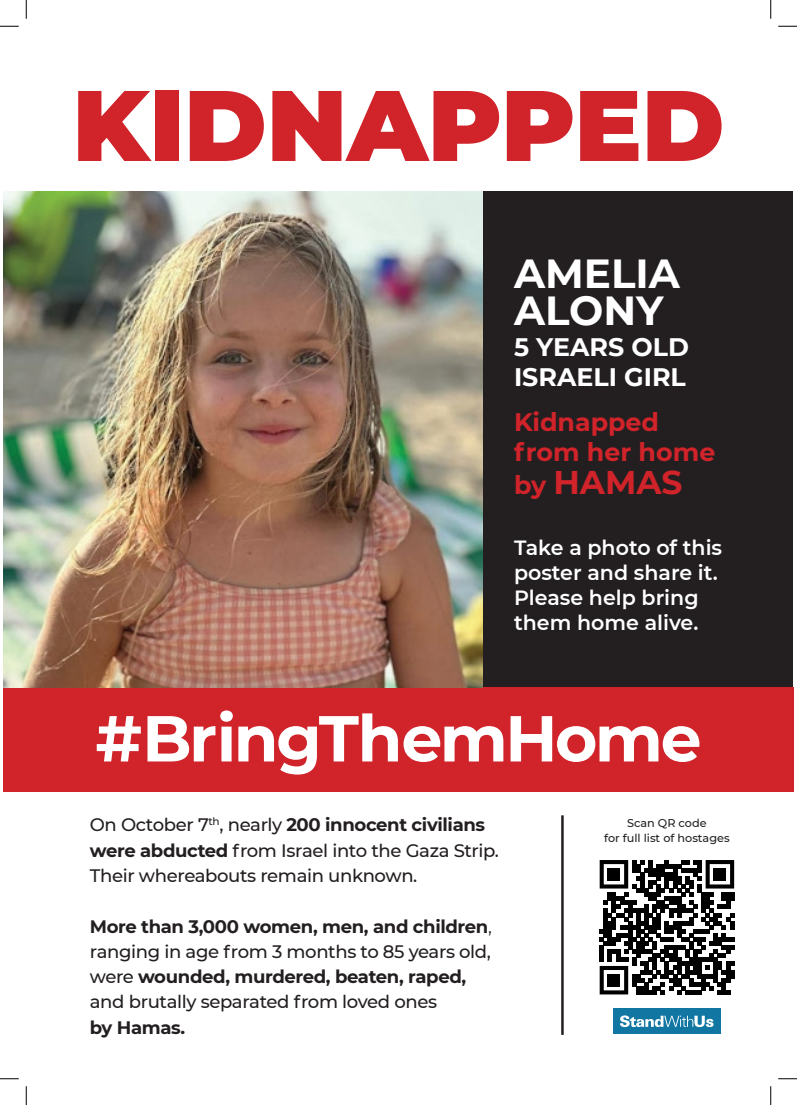
<style>
.page{position:relative;width:797px;height:1105px;background:#fff}
.page>*{position:absolute;margin:0;border:0;box-sizing:border-box;transform-origin:0 0}
.t1{font:900 100px "Montserrat";color:#d1232a}
.t2{font:700 64.75px "Montserrat";letter-spacing:-.04em;color:#fff}
.t3{font:700 40.5px/37.8px "Montserrat";color:#fff}
.t4{font:700 32.75px "Montserrat";color:#d1232a}
.t5{font:700 25.25px "Montserrat";color:#fff}
.t6{font:700 25.25px "Montserrat";color:#d1232a}
.t7{font:600 20.5px "Montserrat";color:#fff}
.t8{font:500 18px/25.2px "Montserrat";letter-spacing:-.02em;color:#231f20}
.t9{font:700 18px "Montserrat";letter-spacing:-.02em;color:#231f20}
.t10{font:500 11.25px/15.2px "Montserrat";color:#231f20;text-align:center}
.s1{font-size:25.25px}
.s2{font-weight:700}
.s3{font-weight:400}
</style>
<div class="page">
<div style="left:482px;top:192px;width:311px;height:495px;background:#231f20"></div>
<div style="left:4px;top:687px;width:789px;height:105px;background:#d1232a"></div>
<svg style="left:599px;top:860px;width:135px;height:134px"></svg>
<hr style="left:561px;top:815px;width:2px;height:220px;background:#231f20">
<div style="left:613px;top:1008px;width:107px;height:26px;background:#1176a2"></div>
<svg style="left:620px;top:1015px;width:93px;height:12px"></svg>
<img style="left:4px;top:192px;width:478px;height:495px">
<svg style="left:0;top:25px;width:19px;height:2px"></svg>
<svg style="left:778px;top:25px;width:19px;height:2px"></svg>
<svg style="left:0;top:1078px;width:19px;height:1px"></svg>
<svg style="left:778px;top:1078px;width:19px;height:1px"></svg>
<svg style="left:25px;top:0;width:2px;height:19px"></svg>
<svg style="left:25px;top:1086px;width:2px;height:19px"></svg>
<svg style="left:770px;top:0;width:1px;height:19px"></svg>
<svg style="left:770px;top:1086px;width:1px;height:19px"></svg>
<h1 class="t1" style="left:72px;top:50px;width:653px">KIDNAPPED</h1>
<p class="t3" style="left:514px;top:252px;width:167px">AMELIA<br>ALONY</p>
<p class="t5" style="left:514px;top:328px;width:176px">5 YEARS OLD</p>
<p class="t5" style="left:514px;top:359px;width:173px">ISRAELI GIRL</p>
<p class="t6" style="left:514px;top:404px;width:147px">Kidnapped</p>
<p class="t6" style="left:514px;top:434px;width:203px">from her home</p>
<p class="t4" style="left:514px;top:459px;width:170px"><span class="s1">by</span> HAMAS</p>
<p class="t7" style="left:514px;top:533px;width:210px">Take a photo of this</p>
<p class="t7" style="left:514px;top:558px;width:205px">poster and share it.</p>
<p class="t7" style="left:514px;top:583px;width:186px">Please help bring</p>
<p class="t7" style="left:514px;top:609px;width:186px">them home alive.</p>
<h2 class="t2" style="left:95px;top:692px;width:607px">#BringThemHome</h2>
<p class="t8" style="left:90px;top:812px;width:411px">On October 7<sup>th</sup>, nearly <span class="s2">200 innocent civilians were abducted</span> from Israel into the Gaza Strip.<br>Their whereabouts remain unknown.</p>
<p class="t8" style="left:90px;top:913px;width:403px"><span class="s2">More than 3,000 women, men, and children</span><span class="s3">, </span>ranging in age from 3 months to 85 years old, were <span class="s2">wounded, murdered, beaten, raped, </span>and brutally separated from loved ones</p>
<p class="t9" style="left:90px;top:1014px;width:97px">by Hamas.</p>
<p class="t10" style="left:604px;top:815px;width:127px">Scan QR code<br>for full list of hostages</p>
</div>
